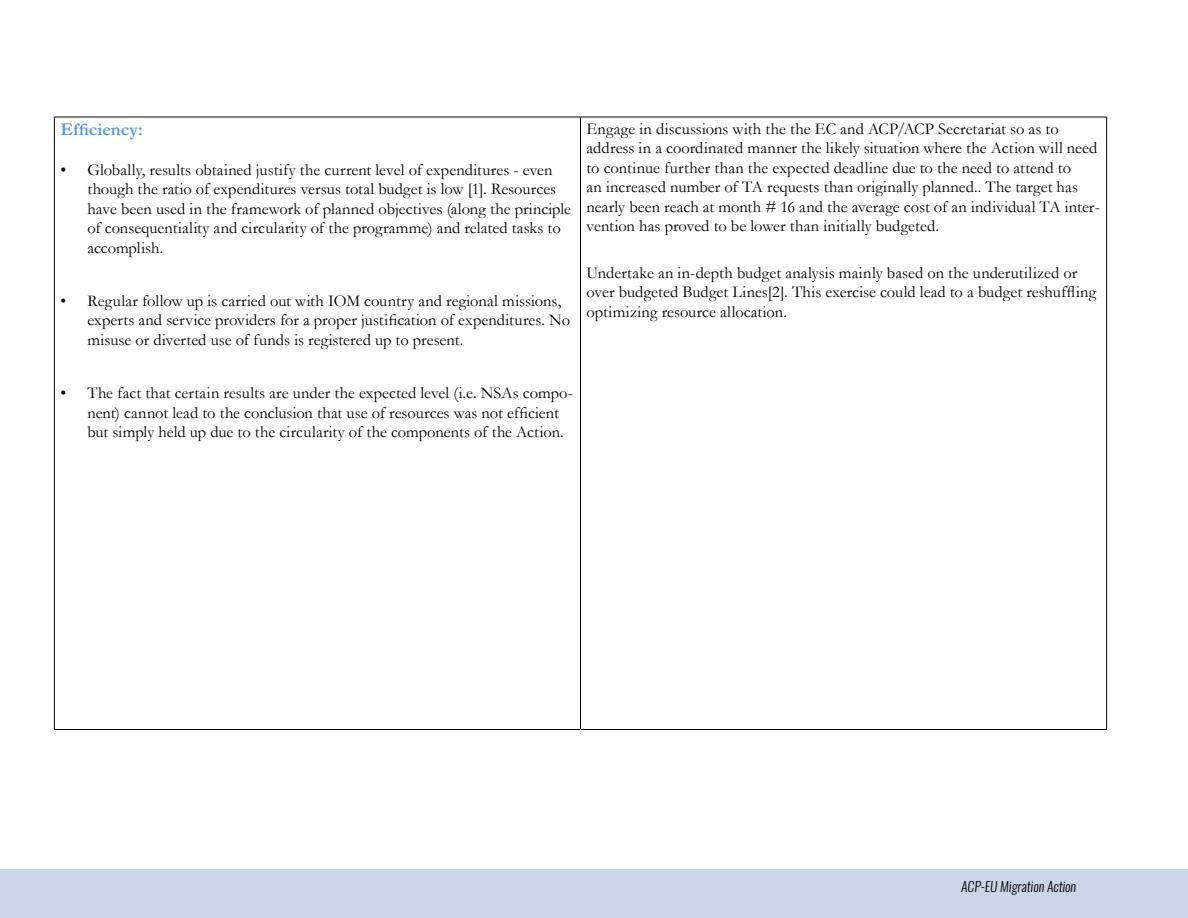
<style>
.page{position:relative;width:1188px;height:918px;background:#fff}
.page>*{position:absolute;margin:0;border:0;box-sizing:border-box;transform-origin:0 0}
.t1{font:700 18px "Garamond";color:#5b9bd5}
.t2{font:16.5px/19.5px "Garamond";letter-spacing:.005em;color:#000}
.t3{font:italic 300 13.5px "Oswald";color:#000}
</style>
<div class="page">
<div style="left:0;top:869px;width:1188px;height:49px;background:#ccd5e7"></div>
<hr style="left:54px;top:117px;width:526px;height:1px;background:#000">
<hr style="left:54px;top:117px;width:1px;height:612px;background:#000">
<hr style="left:580px;top:117px;width:527px;height:1px;background:#000">
<hr style="left:580px;top:117px;width:1px;height:612px;background:#000">
<hr style="left:1106px;top:117px;width:1px;height:612px;background:#000">
<hr style="left:54px;top:729px;width:526px;height:1px;background:#000">
<hr style="left:580px;top:729px;width:527px;height:1px;background:#000">
<p class="t1" style="left:60px;top:117px;width:84px">Efficiency:</p>
<p class="t2" style="left:87px;top:159px;width:485px;text-indent:-27px">• Globally, results obtained justify the current level of expenditures - even though the ratio of expenditures versus total budget is low [1]. Resources have been used in the framework of planned objectives (along the principle of consequentiality and circularity of the programme) and related tasks to accomplish.</p>
<p class="t2" style="left:87px;top:290px;width:484px;text-indent:-27px">• Regular follow up is carried out with IOM country and regional missions, experts and service providers for a proper justification of expenditures. No misuse or diverted use of funds is registered up to present.</p>
<p class="t2" style="left:87px;top:383px;width:487px;text-indent:-27px">• The fact that certain results are under the expected level (i.e. NSAs compo&shy;nent) cannot lead to the conclusion that use of resources was not efficient but simply held up due to the circularity of the components of the Action.</p>
<p class="t2" style="left:586px;top:118px;width:515px">Engage in discussions with the the EC and ACP/ACP Secretariat so as to address in a coordinated manner the likely situation where the Action will need to continue further than the expected deadline due to the need to attend to<br>an increased number of TA requests than originally planned.. The target has nearly been reach at month # 16 and the average cost of an individual TA inter&shy;vention has proved to be lower than initially budgeted.</p>
<p class="t2" style="left:586px;top:262px;width:511px">Undertake an in-depth budget analysis mainly based on the underutilized or over budgeted Budget Lines[2]. This exercise could lead to a budget reshuffling optimizing resource allocation.</p>
<p class="t3" style="left:961px;top:877px;width:116px">ACP-EU Migration Action</p>
</div>
